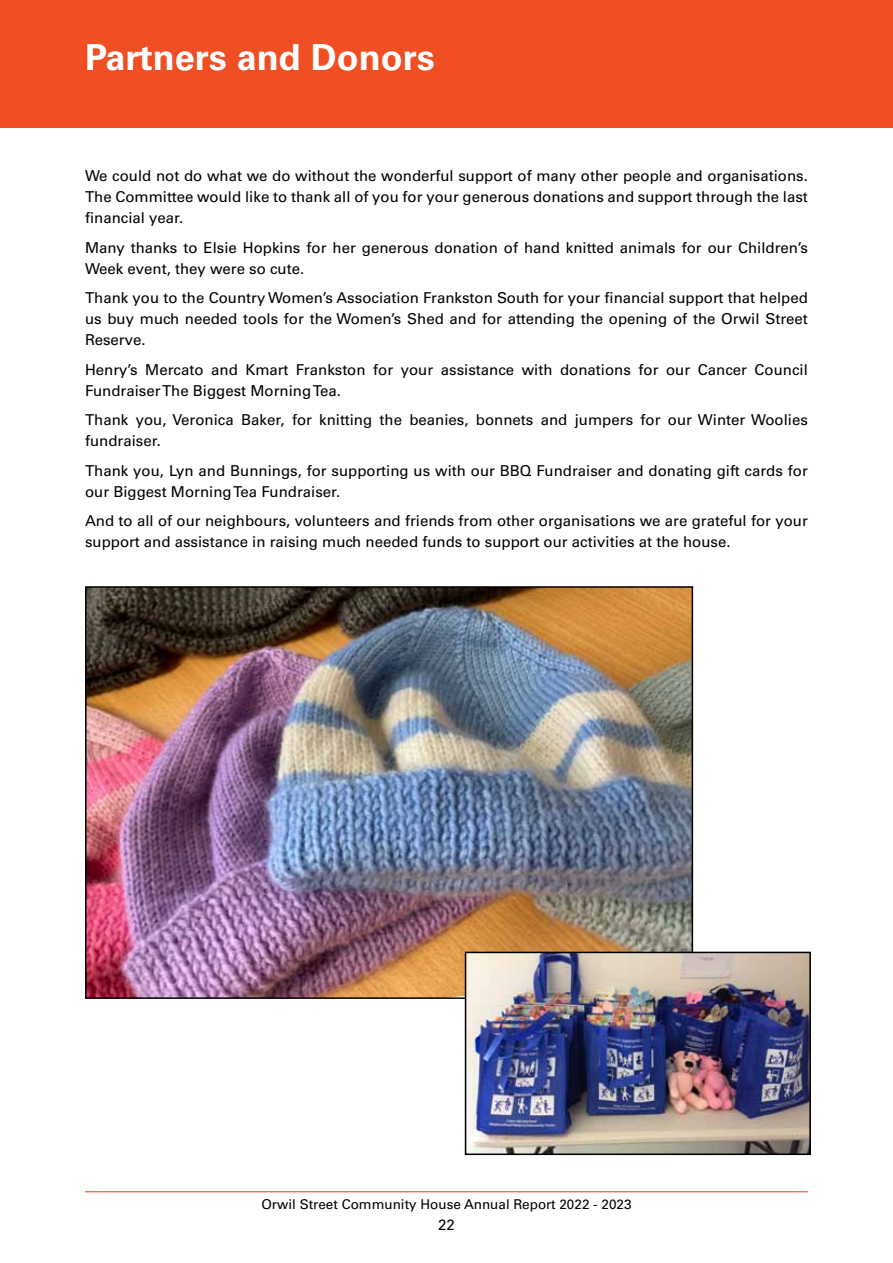
<style>
.page{position:relative;width:893px;height:1263px;background:#fff}
.page>*{position:absolute;margin:0;border:0;box-sizing:border-box;transform-origin:0 0}
.t1{font:700 36px "Univers";color:#fff}
.t2{font:15px/21px "Univers";color:#000}
.t3{font:13.5px "Univers";color:#000}
</style>
<div class="page">
<hr style="left:85px;top:1191px;width:723px;height:1px;background:#f04e23">
<div style="left:0;top:0;width:893px;height:128px;background:#f04e23"></div>
<img style="left:88px;top:589px;width:602px;height:407px">
<div style="left:85px;top:586px;width:608px;height:413px;border:2px solid #000"></div>
<img style="left:468px;top:955px;width:340px;height:197px">
<div style="left:465px;top:952px;width:346px;height:203px;border:2px solid #000"></div>
<h1 class="t1" style="left:85px;top:36px;width:351px">Partners and Donors</h1>
<p class="t2" style="left:85px;top:166px;width:724px;text-align:justify">We could not do what we do without the wonderful support of many other people and organisations.<br>The Committee would like to thank all of you for your generous donations and support through the last financial year.</p>
<p class="t2" style="left:85px;top:237px;width:724px">Many thanks to Elsie Hopkins for her generous donation of hand knitted animals for our Children’s<br>Week event, they were so cute.</p>
<p class="t2" style="left:85px;top:288px;width:724px;text-align:justify">Thank you to the Country Women’s Association Frankston South for your financial support that helped us buy much needed tools for the Women’s Shed and for attending the opening of the Orwil Street Reserve.</p>
<p class="t2" style="left:85px;top:359px;width:724px">Henry’s Mercato and Kmart Frankston for your assistance with donations for our Cancer Council<br>Fundraiser The Biggest Morning Tea.</p>
<p class="t2" style="left:85px;top:410px;width:724px">Thank you, Veronica Baker, for knitting the beanies, bonnets and jumpers for our Winter Woolies fundraiser.</p>
<p class="t2" style="left:85px;top:460px;width:724px">Thank you, Lyn and Bunnings, for supporting us with our BBQ Fundraiser and donating gift cards for our Biggest Morning Tea Fundraiser.</p>
<p class="t2" style="left:85px;top:511px;width:724px">And to all of our neighbours, volunteers and friends from other organisations we are grateful for your support and assistance in raising much needed funds to support our activities at the house.</p>
<p class="t3" style="left:261px;top:1196px;width:372px">Orwil Street Community House Annual Report 2022 - 2023</p>
<p class="t2" style="left:438px;top:1214px;width:18px">22</p>
</div>
